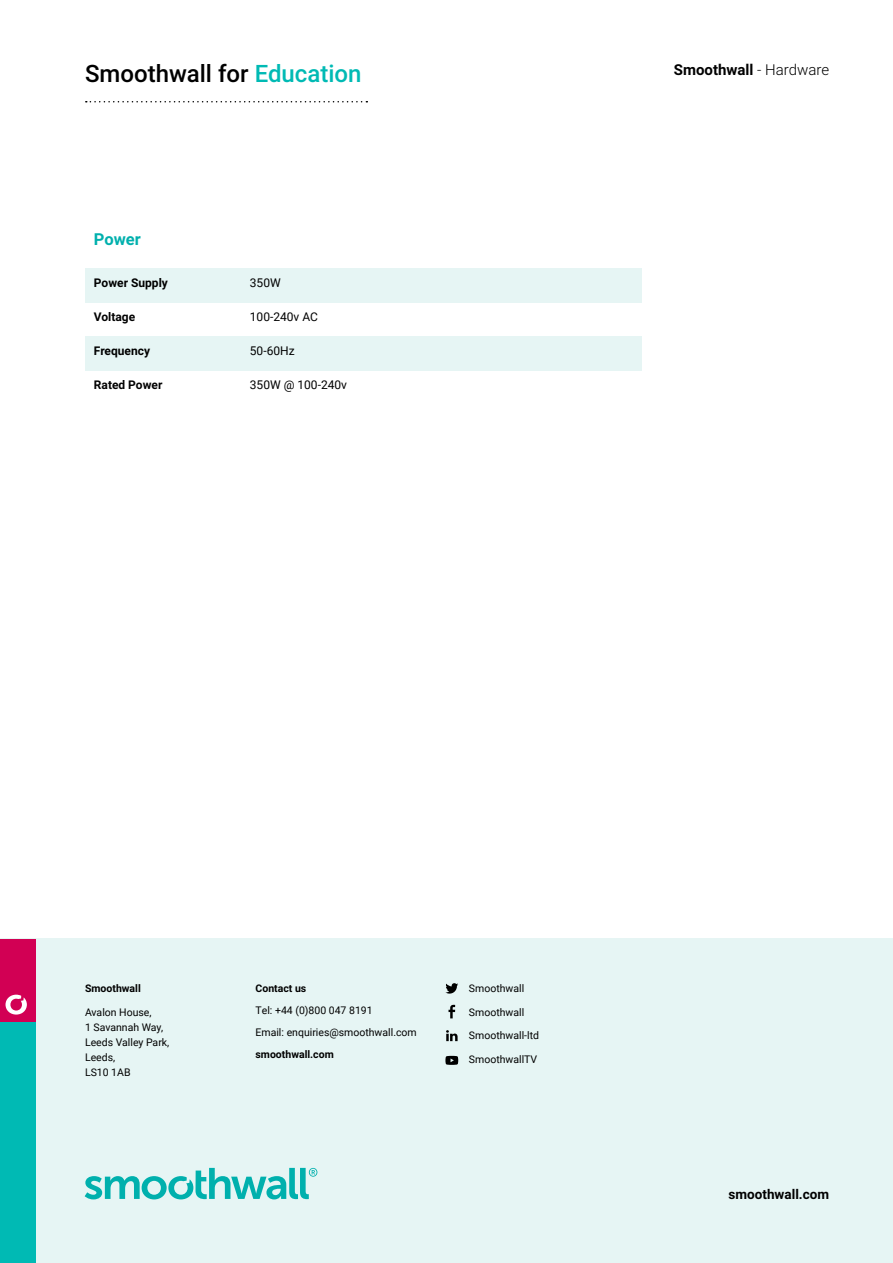
<style>
.page{position:relative;width:893px;height:1263px;background:#fff}
.page>*{position:absolute;margin:0;border:0;box-sizing:border-box;transform-origin:0 0}
.t1{font:500 24px "Roboto";color:#000}
.t2{font:700 16.5px "Roboto";color:#00b0ad}
.t3{font:700 15px "Roboto";color:#000}
.t4{font:700 13.5px "Roboto";color:#000}
.t5{font:700 12px "Roboto";color:#000}
.t6{font:12px "Roboto";color:#000}
.t7{font:10.5px/15px "Roboto";color:#000}
.t8{font:700 10.5px "Roboto";color:#000}
.s1{color:#00bab4}
.s2{font-weight:300}
</style>
<div class="page">
<div style="left:85px;top:268px;width:557px;height:34px;background:#e6f5f4"></div>
<div style="left:85px;top:336px;width:557px;height:34px;background:#e6f5f4"></div>
<svg style="left:86px;top:101px;width:281px;height:1px"></svg>
<div style="left:0;top:939px;width:893px;height:324px;background:#e6f5f4"></div>
<div style="left:0;top:1021px;width:36px;height:242px;background:#00bab4"></div>
<div style="left:0;top:939px;width:36px;height:82px;background:#d20054"></div>
<svg style="left:6px;top:995px;width:21px;height:19px"></svg>
<svg style="left:448px;top:1005px;width:7px;height:13px"></svg>
<svg style="left:446px;top:1030px;width:12px;height:11px"></svg>
<svg style="left:445px;top:983px;width:13px;height:10px"></svg>
<svg style="left:445px;top:1056px;width:13px;height:9px"></svg>
<svg style="left:85px;top:1168px;width:232px;height:31px"></svg>
<h1 class="t1" style="left:85px;top:56px;width:278px">Smoothwall for <span class="s1">Education</span></h1>
<h3 class="t3" style="left:674px;top:59px;width:157px">Smoothwall <span class="s2">- Hardware</span></h3>
<h2 class="t2" style="left:94px;top:227px;width:48px">Power</h2>
<p class="t5" style="left:94px;top:275px;width:75px">Power Supply</p>
<p class="t5" style="left:94px;top:309px;width:43px">Voltage</p>
<p class="t5" style="left:94px;top:343px;width:58px">Frequency</p>
<p class="t5" style="left:94px;top:377px;width:70px">Rated Power</p>
<p class="t6" style="left:250px;top:275px;width:32px">350W</p>
<p class="t6" style="left:250px;top:309px;width:70px">100-240v AC</p>
<p class="t6" style="left:250px;top:343px;width:46px">50-60Hz</p>
<p class="t6" style="left:250px;top:377px;width:99px">350W @ 100-240v</p>
<p class="t8" style="left:85px;top:981px;width:57px">Smoothwall</p>
<p class="t7" style="left:85px;top:1004px;width:86px">Avalon House,<br>1 Savannah Way,<br>Leeds Valley Park,<br>Leeds,<br>LS10 1AB</p>
<p class="t8" style="left:256px;top:981px;width:52px">Contact us</p>
<p class="t7" style="left:256px;top:999px;width:163px;line-height:22px">Tel: +44 (0)800 047 8191<br>Email: enquiries@smoothwall.com</p>
<p class="t8" style="left:256px;top:1047px;width:80px">smoothwall.com</p>
<p class="t7" style="left:469px;top:980px;width:57px">Smoothwall</p>
<p class="t7" style="left:469px;top:1004px;width:57px">Smoothwall</p>
<p class="t7" style="left:469px;top:1027px;width:72px">Smoothwall-ltd</p>
<p class="t7" style="left:469px;top:1051px;width:70px">SmoothwallTV</p>
<p class="t4" style="left:729px;top:1185px;width:102px">smoothwall.com</p>
</div>
